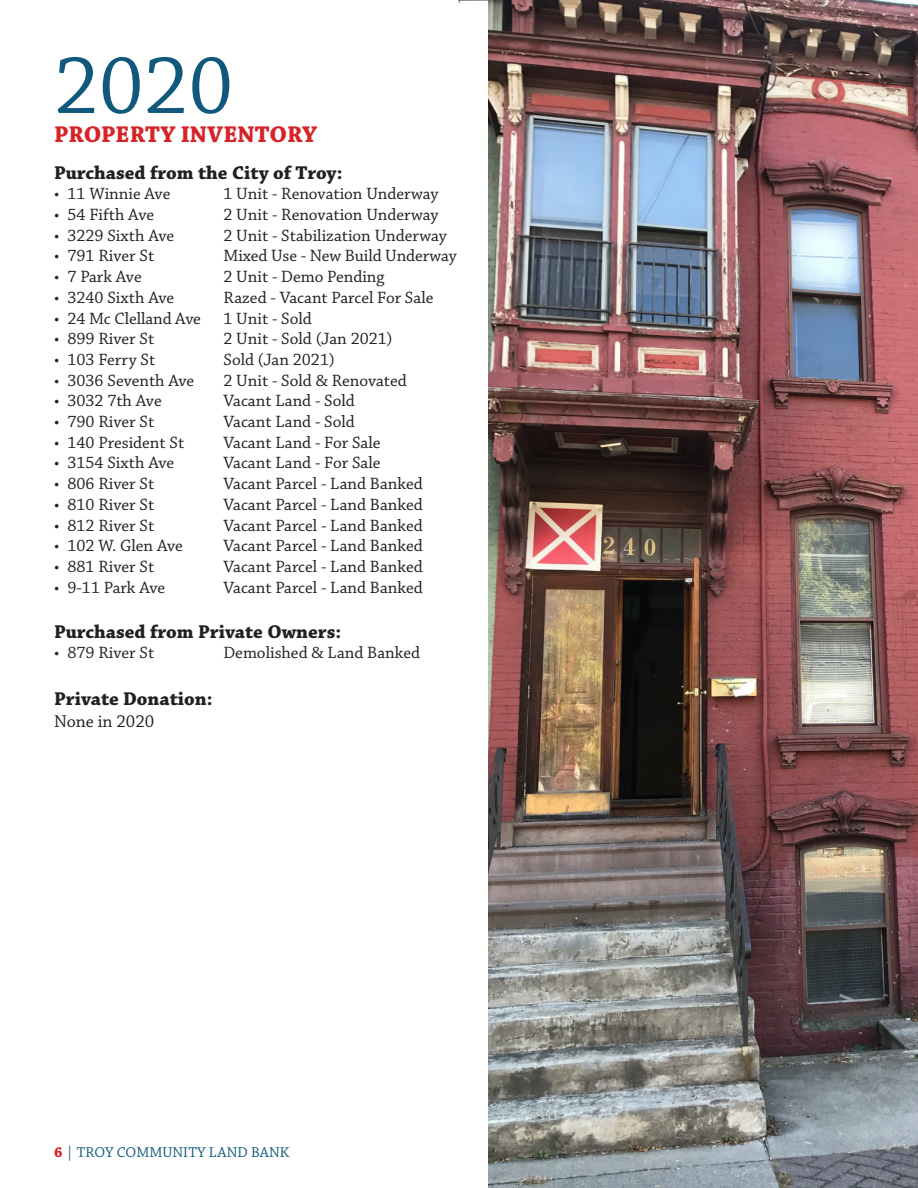
<style>
.page{position:relative;width:918px;height:1188px;background:#fff}
.page>*{position:absolute;margin:0;border:0;box-sizing:border-box;transform-origin:0 0}
.content{font:85.5px "Chaparral Pro";color:#10587c}
.t1{font:700 24px "Chaparral Pro";color:#d62328}
.t2{font:700 19.5px "Chaparral Pro";color:#231f20}
.t3{font:18px "Chaparral Pro";color:#231f20}
.t4{font:17.25px "Chaparral Pro";color:#231f20}
.t5{font:15px "Chaparral Pro";color:#10587c}
.s1{font-weight:700;color:#d62328}
</style>
<div class="page">
<img style="left:458px;top:0;width:31px;height:4px">
<img style="left:489px;top:0;width:429px;height:1188px">
<p class="content" style="left:54px;top:39px;width:181px">2020</p>
<p class="t1" style="left:54px;top:120px;width:265px">PROPERTY INVENTORY</p>
<p class="t2" style="left:54px;top:161px;width:290px">Purchased from the City of Troy:</p>
<p class="t4" style="left:54px;top:184px;width:118px">• 11 Winnie Ave</p>
<p class="t4" style="left:223px;top:184px;width:216px">1 Unit - Renovation Underway</p>
<p class="t4" style="left:54px;top:205px;width:102px">• 54 Fifth Ave</p>
<p class="t4" style="left:223px;top:205px;width:216px">2 Unit - Renovation Underway</p>
<p class="t4" style="left:54px;top:226px;width:122px">• 3229 Sixth Ave</p>
<p class="t4" style="left:223px;top:226px;width:225px">2 Unit - Stabilization Underway</p>
<p class="t4" style="left:54px;top:246px;width:102px">• 791 River St</p>
<p class="t4" style="left:224px;top:246px;width:235px">Mixed Use - New Build Underway</p>
<p class="t4" style="left:54px;top:267px;width:89px">• 7 Park Ave</p>
<p class="t4" style="left:223px;top:267px;width:163px">2 Unit - Demo Pending</p>
<p class="t4" style="left:54px;top:288px;width:122px">• 3240 Sixth Ave</p>
<p class="t4" style="left:223px;top:288px;width:211px">Razed - Vacant Parcel For Sale</p>
<p class="t4" style="left:54px;top:309px;width:148px">• 24 Mc Clelland Ave</p>
<p class="t4" style="left:223px;top:309px;width:90px">1 Unit - Sold</p>
<p class="t4" style="left:54px;top:329px;width:102px">• 899 River St</p>
<p class="t4" style="left:223px;top:329px;width:171px">2 Unit - Sold (Jan 2021)</p>
<p class="t4" style="left:54px;top:350px;width:103px">• 103 Ferry St</p>
<p class="t4" style="left:223px;top:350px;width:113px">Sold (Jan 2021)</p>
<p class="t4" style="left:54px;top:371px;width:142px">• 3036 Seventh Ave</p>
<p class="t4" style="left:223px;top:371px;width:185px">2 Unit - Sold &amp; Renovated</p>
<p class="t4" style="left:54px;top:391px;width:109px">• 3032 7th Ave</p>
<p class="t4" style="left:223px;top:391px;width:133px">Vacant Land - Sold</p>
<p class="t4" style="left:54px;top:412px;width:102px">• 790 River St</p>
<p class="t4" style="left:223px;top:412px;width:133px">Vacant Land - Sold</p>
<p class="t4" style="left:54px;top:433px;width:132px">• 140 President St</p>
<p class="t4" style="left:223px;top:433px;width:159px">Vacant Land - For Sale</p>
<p class="t4" style="left:54px;top:453px;width:122px">• 3154 Sixth Ave</p>
<p class="t4" style="left:223px;top:453px;width:159px">Vacant Land - For Sale</p>
<p class="t4" style="left:54px;top:474px;width:102px">• 806 River St</p>
<p class="t4" style="left:223px;top:474px;width:201px">Vacant Parcel - Land Banked</p>
<p class="t4" style="left:54px;top:495px;width:102px">• 810 River St</p>
<p class="t4" style="left:223px;top:495px;width:201px">Vacant Parcel - Land Banked</p>
<p class="t4" style="left:54px;top:516px;width:102px">• 812 River St</p>
<p class="t4" style="left:223px;top:516px;width:201px">Vacant Parcel - Land Banked</p>
<p class="t4" style="left:54px;top:536px;width:130px">• 102 W. Glen Ave</p>
<p class="t4" style="left:223px;top:536px;width:201px">Vacant Parcel - Land Banked</p>
<p class="t4" style="left:54px;top:557px;width:102px">• 881 River St</p>
<p class="t4" style="left:223px;top:557px;width:201px">Vacant Parcel - Land Banked</p>
<p class="t4" style="left:54px;top:578px;width:113px">• 9-11 Park Ave</p>
<p class="t4" style="left:223px;top:578px;width:201px">Vacant Parcel - Land Banked</p>
<p class="t2" style="left:54px;top:620px;width:289px">Purchased from Private Owners:</p>
<p class="t4" style="left:54px;top:643px;width:102px">• 879 River St</p>
<p class="t4" style="left:223px;top:643px;width:198px">Demolished &amp; Land Banked</p>
<p class="t2" style="left:54px;top:688px;width:160px">Private Donation:</p>
<p class="t3" style="left:54px;top:711px;width:102px">None in 2020</p>
<p class="t5" style="left:54px;top:1144px;width:237px"><span class="s1">6</span> | TROY COMMUNITY LAND BANK</p>
</div>
